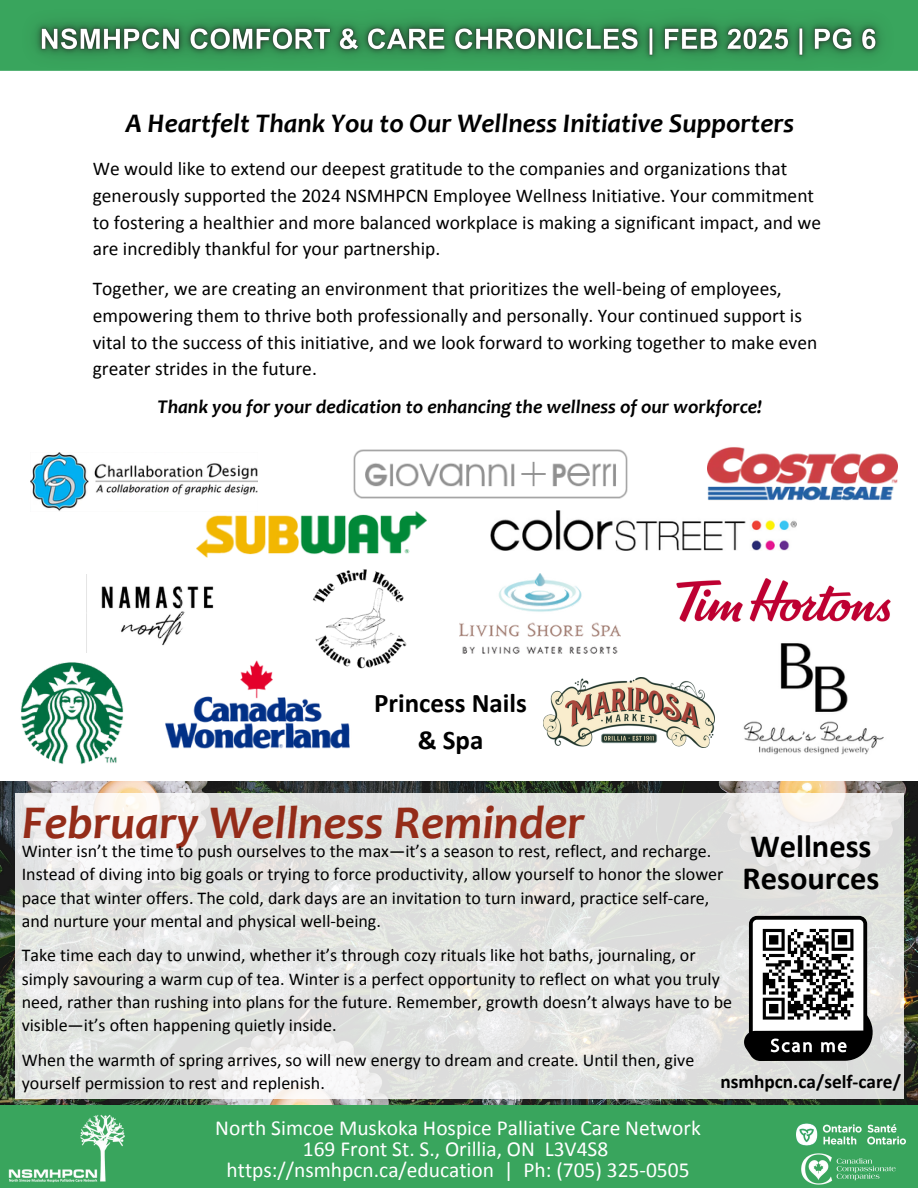
<style>
.page{position:relative;width:918px;height:1188px;background:#fff}
.page>*{position:absolute;margin:0;border:0;box-sizing:border-box;transform-origin:0 0}
.t1{font:italic 700 47.25px "Candara";color:#942c19}
.t2{font:700 32.4px/32.4px "Calibri";color:#000}
.t3{font:italic 700 27px "Candara";color:#000}
.t4{font:700 27px/37.2px "Calibri";color:#000;text-align:center}
.t5{font:21.45px/21px "Calibri";color:#fff;text-align:center}
.t6{font:19.5px/26.8px "Calibri";color:#000}
.t7{font:italic 700 19.5px "Candara";color:#000}
.t8{font:700 19.35px "Calibri";color:#000}
.t9{font:18px/23.2px "Calibri";color:#000}
</style>
<div class="page">
<img style="left:0;top:781px;width:918px;height:325px">
<div style="left:0;top:1106px;width:918px;height:82px;background:#39a55d"></div>
<img style="left:8px;top:1114px;width:117px;height:69px">
<img style="left:796px;top:1123px;width:109px;height:23px">
<img style="left:801px;top:1153px;width:95px;height:32px">
<svg style="left:16px;top:794px;width:888px;height:305px;background:#e3e4e2"></svg>
<svg style="left:742px;top:916px;width:137px;height:145px"></svg>
<img style="left:101px;top:586px;width:113px;height:36px">
<img style="left:676px;top:578px;width:214px;height:44px">
<img style="left:0;top:622px;width:186px;height:183px">
<img style="left:157px;top:661px;width:193px;height:87px">
<img style="left:543px;top:677px;width:171px;height:71px">
<img style="left:743px;top:643px;width:141px;height:112px">
<img style="left:708px;top:447px;width:190px;height:54px">
<img style="left:353px;top:449px;width:275px;height:50px">
<img style="left:197px;top:512px;width:229px;height:46px">
<img style="left:306px;top:569px;width:101px;height:104px">
<img style="left:491px;top:511px;width:306px;height:39px">
<img style="left:460px;top:574px;width:161px;height:80px">
<img style="left:30px;top:453px;width:227px;height:58px">
<img style="left:2px;top:0;width:913px;height:71px">
<h4 class="t3" style="left:126px;top:113px;width:670px">A Heartfelt Thank You to Our Wellness Initiative Supporters</h4>
<h6 class="t6" style="left:93px;top:155px;width:730px">We would like to extend our deepest gratitude to the companies and organizations that generously supported the 2024 NSMHPCN Employee Wellness Initiative. Your commitment to fostering a healthier and more balanced workplace is making a significant impact, and we are incredibly thankful for your partnership.</h6>
<h6 class="t6" style="left:93px;top:275px;width:726px">Together, we are creating an environment that prioritizes the well-being of employees, empowering them to thrive both professionally and personally. Your continued support is vital to the success of this initiative, and we look forward to working together to make even greater strides in the future.</h6>
<h5 class="t7" style="left:158px;top:399px;width:606px">Thank you for your dedication to enhancing the wellness of our workforce!</h5>
<p class="t4" style="left:374px;top:684px;width:154px">Princess Nails &amp; Spa</p>
<p class="t1" style="left:22px;top:804px;width:564px">February Wellness Reminder</p>
<p class="t2" style="left:743px;top:830px;width:138px">Wellness<br>Resources</p>
<p class="t9" style="left:22px;top:839px;width:703px">Winter isn’t the time to push ourselves to the max—it’s a season to rest, reflect, and recharge.<br>Instead of diving into big goals or trying to force productivity, allow yourself to honor the slower pace that winter offers. The cold, dark days are an invitation to turn inward, practice self-care, and nurture your mental and physical well-being.</p>
<p class="t9" style="left:22px;top:944px;width:712px">Take time each day to unwind, whether it’s through cozy rituals like hot baths, journaling, or simply savouring a warm cup of tea. Winter is a perfect opportunity to reflect on what you truly need, rather than rushing into plans for the future. Remember, growth doesn’t always have to be visible—it’s often happening quietly inside.</p>
<p class="t9" style="left:22px;top:1048px;width:674px">When the warmth of spring arrives, so will new energy to dream and create. Until then, give yourself permission to rest and replenish.</p>
<p class="t8" style="left:720px;top:1070px;width:182px">nsmhpcn.ca/self-care/</p>
<p class="t5" style="left:215px;top:1117px;width:487px">North Simcoe Muskoka Hospice Palliative Care Network<br>169 Front St. S., Orillia, ON L3V4S8 https://nsmhpcn.ca/education | Ph: (705) 325-0505</p>
</div>
